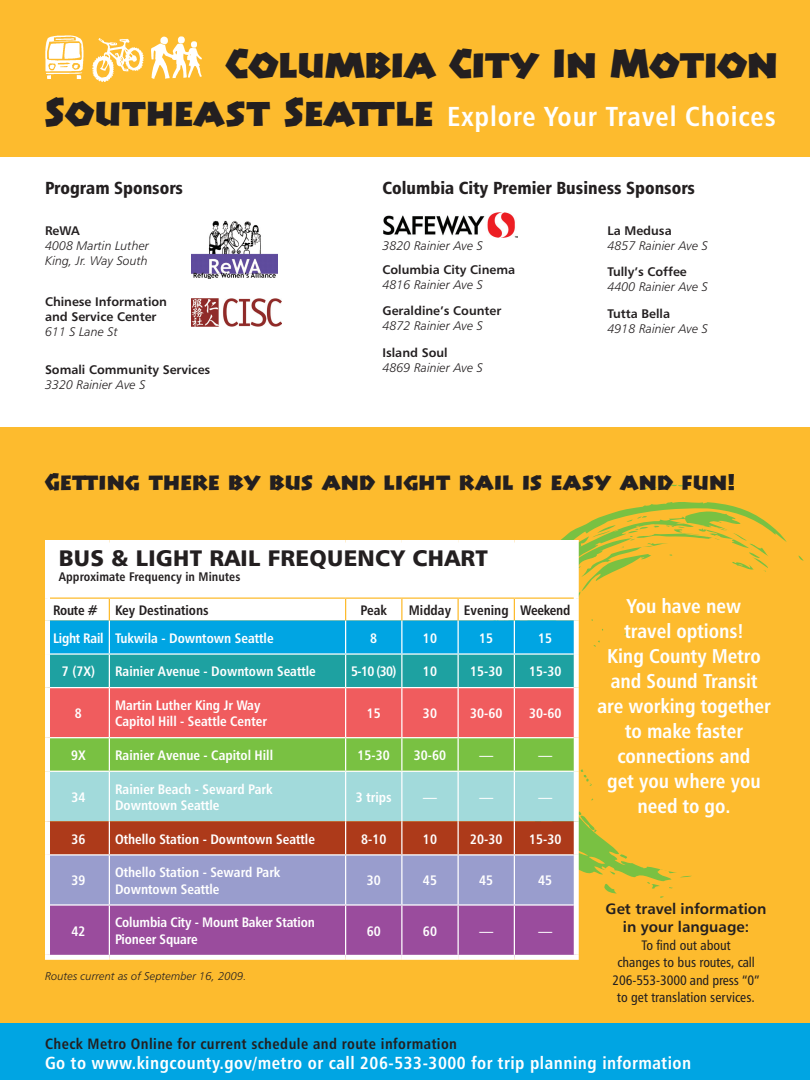
<style>
.page{position:relative;width:810px;height:1080px;background:#fdbb2e}
.page>*{position:absolute;margin:0;border:0;box-sizing:border-box;transform-origin:0 0}
.t1{font:38.75px "Manito";letter-spacing:.005em;color:#231f20}
.t2{font:27.5px "Humanist 777 BT Bold Condensed B";letter-spacing:.03em;color:#fff}
.t3{font:22.5px "Manito";letter-spacing:.03em;color:#231f20}
.t4{font:22.5px "Humanist 777 BT Black B";letter-spacing:.01em;color:#231f20}
.t5{font:20px/25px "Humanist 777 BT Bold Condensed B";color:#fff;text-align:center}
.t6{font:17.5px "Humanist 777 BT Bold Condensed B";letter-spacing:.03em;color:#fff}
.Subsubhead{font:17.5px "Humanist 777 BT Black Condensed B";color:#231f20}
.t7{font:15px "Humanist 777 BT Bold Condensed B";letter-spacing:.03em;color:#231f20}
.t8{font:15px/18px "Humanist 777 BT Bold B";color:#231f20;text-align:center}
.t9{font:13.75px/16.5px "Humanist 777 BT Bold Condensed B";color:#fff}
.copy{font:13.75px/17.5px "Humanist 777 BT Roman Condensed B";color:#231f20;text-align:center}
.t10{font:13.75px "Humanist 777 BT Bold Condensed B";color:#231f20}
.t11{font:13.75px "Humanist 777 BT Bold Condensed B";letter-spacing:-.02em;color:#fff}
.t12{font:13.75px "Humanist 777 BT Bold Condensed B";letter-spacing:-.02em;color:#231f20}
.Subsubhead-2{font:12.5px/15px "Humanist 777 BT Light Italic B";color:#231f20}
.Subsubhead-3{font:12.5px/15px "Humanist 777 BT Bold B";color:#231f20}
.t13{font:12.5px "Humanist 777 BT Bold Condensed B";letter-spacing:.01em;color:#231f20}
.t14{font:11.25px "Humanist 777 BT Light Italic B";color:#231f20}
.s1{font-family:"Manito";font-size:37.5px;color:#231f20}
.s2{font-family:"Humanist 777 BT Bold B"}
.s3{font-family:"Humanist 777 BT Light Italic B"}
</style>
<div class="page">
<div style="left:0;top:158px;width:810px;height:270px;background:#fff"></div>
<svg style="left:642px;top:484px;width:41px;height:6px"></svg>
<svg style="left:572px;top:502px;width:205px;height:372px"></svg>
<svg style="left:560px;top:531px;width:244px;height:342px"></svg>
<svg style="left:592px;top:516px;width:179px;height:56px"></svg>
<svg style="left:597px;top:594px;width:207px;height:304px"></svg>
<div style="left:0;top:1024px;width:810px;height:56px;background:#00a5e3"></div>
<img style="left:92px;top:38px;width:52px;height:44px">
<img style="left:45px;top:35px;width:39px;height:44px">
<img style="left:151px;top:36px;width:51px;height:43px">
<img style="left:191px;top:221px;width:87px;height:58px">
<img style="left:191px;top:298px;width:91px;height:28px">
<div style="left:50px;top:545px;width:524px;height:53px;background:#fff"></div>
<div style="left:45px;top:540px;width:64px;height:5px;background:#fff"></div>
<div style="left:45px;top:545px;width:5px;height:53px;background:#fff"></div>
<div style="left:109px;top:540px;width:237px;height:5px;background:#fff"></div>
<div style="left:346px;top:540px;width:56px;height:5px;background:#fff"></div>
<div style="left:402px;top:540px;width:56px;height:5px;background:#fff"></div>
<div style="left:458px;top:540px;width:56px;height:5px;background:#fff"></div>
<div style="left:514px;top:540px;width:65px;height:5px;background:#fff"></div>
<div style="left:574px;top:545px;width:5px;height:53px;background:#fff"></div>
<div style="left:45px;top:598px;width:5px;height:22px;background:#fff"></div>
<div style="left:45px;top:620px;width:5px;height:34px;background:#fff"></div>
<div style="left:45px;top:654px;width:5px;height:34px;background:#fff"></div>
<div style="left:45px;top:688px;width:5px;height:50px;background:#fff"></div>
<div style="left:45px;top:738px;width:5px;height:33px;background:#fff"></div>
<div style="left:45px;top:771px;width:5px;height:50px;background:#fff"></div>
<div style="left:45px;top:821px;width:5px;height:34px;background:#fff"></div>
<div style="left:45px;top:855px;width:5px;height:50px;background:#fff"></div>
<div style="left:45px;top:905px;width:5px;height:50px;background:#fff"></div>
<svg style="left:48px;top:598px;width:539px;height:357px;background:#98979e"></svg>
<div style="left:45px;top:955px;width:64px;height:5px;background:#fff"></div>
<div style="left:109px;top:955px;width:237px;height:5px;background:#fff"></div>
<div style="left:346px;top:955px;width:56px;height:5px;background:#fff"></div>
<div style="left:402px;top:955px;width:56px;height:5px;background:#fff"></div>
<div style="left:458px;top:955px;width:56px;height:5px;background:#fff"></div>
<div style="left:514px;top:955px;width:65px;height:5px;background:#fff"></div>
<img style="left:384px;top:212px;width:134px;height:26px">
<p class="t1" style="left:226px;top:39px;width:553px">Columbia City In Motion</p>
<p class="t2" style="left:45px;top:99px;width:732px"><span class="s1">Southeast Seattle</span> Explore Your Travel Choices</p>
<p class="Subsubhead" style="left:45px;top:177px;width:140px">Program Sponsors</p>
<p class="Subsubhead-2" style="left:45px;top:223px;width:106px"><span class="s2">ReWA<br></span>4008 Martin Luther<br>King, Jr. Way South</p>
<p class="Subsubhead-3" style="left:45px;top:294px;width:124px">Chinese Information and Service Center<br><span class="s3">611 S Lane St</span></p>
<p class="Subsubhead-3" style="left:45px;top:362px;width:167px">Somali Community Services<br><span class="s3">3320 Rainier Ave S</span></p>
<p class="Subsubhead" style="left:382px;top:177px;width:314px">Columbia City Premier Business Sponsors</p>
<p class="Subsubhead-2" style="left:382px;top:238px;width:102px">3820 Rainier Ave S</p>
<p class="Subsubhead-3" style="left:382px;top:262px;width:134px">Columbia City Cinema<br><span class="s3">4816 Rainier Ave S</span></p>
<p class="Subsubhead-3" style="left:382px;top:303px;width:120px">Geraldine’s Counter<br><span class="s3">4872 Rainier Ave S</span></p>
<p class="Subsubhead-2" style="left:382px;top:345px;width:102px"><span class="s2">Island Soul<br></span>4869 Rainier Ave S</p>
<p class="Subsubhead-2" style="left:608px;top:223px;width:102px"><span class="s2">La Medusa<br></span>4857 Rainier Ave S</p>
<p class="Subsubhead-2" style="left:608px;top:264px;width:102px"><span class="s2">Tully’s Coffee<br></span>4400 Rainier Ave S</p>
<p class="Subsubhead-2" style="left:608px;top:306px;width:102px"><span class="s2">Tutta Bella<br></span>4918 Rainier Ave S</p>
<p class="t3" style="left:45px;top:468px;width:691px">Getting there by bus and light rail is easy and fun!</p>
<p class="t4" style="left:59px;top:544px;width:431px">BUS &amp; LIGHT RAIL FREQUENCY CHART</p>
<p class="t13" style="left:59px;top:569px;width:183px">Approximate Frequency in Minutes</p>
<p class="t10" style="left:53px;top:601px;width:47px">Route #</p>
<p class="t10" style="left:115px;top:601px;width:95px">Key Destinations</p>
<p class="t10" style="left:361px;top:601px;width:28px">Peak</p>
<p class="t10" style="left:409px;top:601px;width:44px">Midday</p>
<p class="t10" style="left:464px;top:601px;width:46px">Evening</p>
<p class="t12" style="left:520px;top:601px;width:52px">Weekend</p>
<p class="t11" style="left:53px;top:629px;width:52px">Light Rail</p>
<p class="t9" style="left:115px;top:629px;width:160px">Tukwila - Downtown Seattle</p>
<p class="t9" style="left:370px;top:629px;width:9px">8</p>
<p class="t9" style="left:423px;top:629px;width:16px">10</p>
<p class="t9" style="left:479px;top:629px;width:16px">15</p>
<p class="t9" style="left:538px;top:629px;width:16px">15</p>
<p class="t9" style="left:62px;top:663px;width:35px">7 (7X)</p>
<p class="t9" style="left:115px;top:663px;width:202px">Rainier Avenue - Downtown Seattle</p>
<p class="t9" style="left:351px;top:663px;width:47px">5-10 (30)</p>
<p class="t9" style="left:423px;top:663px;width:16px">10</p>
<p class="t9" style="left:470px;top:663px;width:34px">15-30</p>
<p class="t9" style="left:529px;top:663px;width:34px">15-30</p>
<p class="t9" style="left:75px;top:705px;width:9px">8</p>
<p class="t9" style="left:115px;top:697px;width:153px">Martin Luther King Jr Way<br>Capitol Hill - Seattle Center</p>
<p class="t9" style="left:367px;top:705px;width:16px">15</p>
<p class="t9" style="left:423px;top:705px;width:16px">30</p>
<p class="t9" style="left:470px;top:705px;width:34px">30-60</p>
<p class="t9" style="left:529px;top:705px;width:34px">30-60</p>
<p class="t9" style="left:71px;top:747px;width:16px">9X</p>
<p class="t9" style="left:115px;top:747px;width:160px">Rainier Avenue - Capitol Hill</p>
<p class="t9" style="left:358px;top:747px;width:34px">15-30</p>
<p class="t9" style="left:414px;top:747px;width:34px">30-60</p>
<p class="t9" style="left:479px;top:747px;width:15px">—</p>
<p class="t9" style="left:538px;top:747px;width:15px">—</p>
<p class="t9" style="left:71px;top:788px;width:16px">34</p>
<p class="t9" style="left:115px;top:780px;width:159px">Rainier Beach - Seward Park</p>
<p class="t9" style="left:115px;top:797px;width:106px">Downtown Seattle</p>
<p class="t9" style="left:356px;top:788px;width:37px">3 trips</p>
<p class="t9" style="left:423px;top:788px;width:15px">—</p>
<p class="t9" style="left:479px;top:788px;width:15px">—</p>
<p class="t9" style="left:538px;top:788px;width:15px">—</p>
<p class="t9" style="left:71px;top:830px;width:16px">36</p>
<p class="t9" style="left:115px;top:830px;width:201px">Othello Station - Downtown Seattle</p>
<p class="t9" style="left:361px;top:830px;width:27px">8-10</p>
<p class="t9" style="left:423px;top:830px;width:16px">10</p>
<p class="t9" style="left:470px;top:830px;width:34px">20-30</p>
<p class="t9" style="left:529px;top:830px;width:34px">15-30</p>
<p class="t9" style="left:71px;top:872px;width:16px">39</p>
<p class="t9" style="left:115px;top:864px;width:167px">Othello Station - Seward Park<br>Downtown Seattle</p>
<p class="t9" style="left:367px;top:872px;width:16px">30</p>
<p class="t9" style="left:423px;top:872px;width:16px">45</p>
<p class="t9" style="left:479px;top:872px;width:16px">45</p>
<p class="t9" style="left:538px;top:872px;width:16px">45</p>
<p class="t9" style="left:71px;top:922px;width:16px">42</p>
<p class="t9" style="left:115px;top:914px;width:201px">Columbia City - Mount Baker Station<br>Pioneer Square</p>
<p class="t9" style="left:367px;top:922px;width:16px">60</p>
<p class="t9" style="left:423px;top:922px;width:16px">60</p>
<p class="t9" style="left:479px;top:922px;width:15px">—</p>
<p class="t9" style="left:538px;top:922px;width:15px">—</p>
<p class="t14" style="left:45px;top:969px;width:203px">Routes current as of September 16, 2009.</p>
<p class="t5" style="left:597px;top:593px;width:175px">You have new<br>travel options!<br>King County Metro and Sound Transit are working together to make faster connections and<br>get you where you need to go.</p>
<p class="t8" style="left:606px;top:900px;width:162px">Get travel information in your language:</p>
<p class="copy" style="left:613px;top:936px;width:149px">To find out about<br>changes to bus routes, call<br>206-553-3000 and press “0” to get translation services.</p>
<p class="t7" style="left:45px;top:1034px;width:414px">Check Metro Online for current schedule and route information</p>
<p class="t6" style="left:45px;top:1052px;width:648px">Go to www.kingcounty.gov/metro or call 206-533-3000 for trip planning information</p>
</div>
